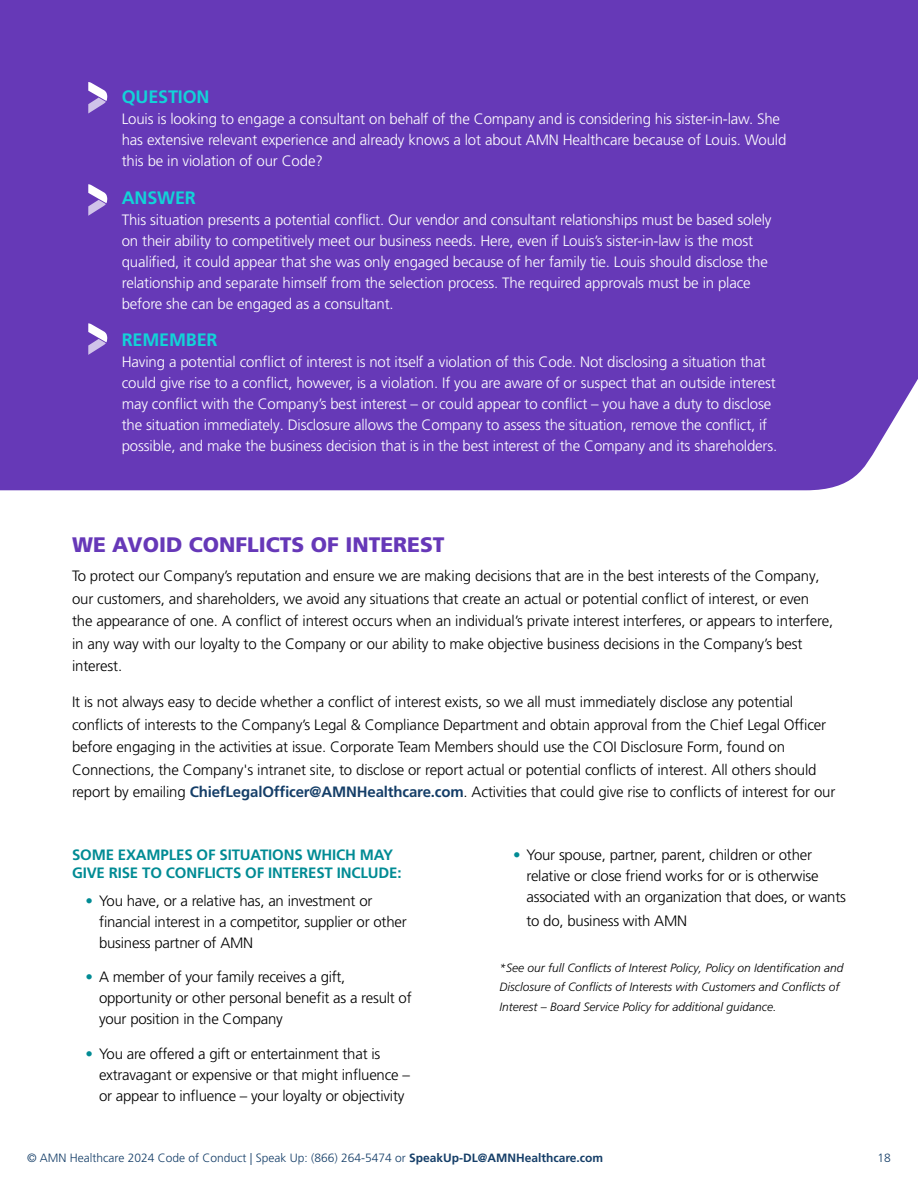
<style>
.page{position:relative;width:918px;height:1188px;background:#fff}
.page>*{position:absolute;margin:0;border:0;box-sizing:border-box;transform-origin:0 0}
.t1{font:900 21px "Frutiger LT Pro";color:#6638b8}
.t2{font:700 18px "Frutiger LT Pro";letter-spacing:-.01em;color:#12d3d8}
.t3{font:300 15px/22.5px "Frutiger LT Pro";letter-spacing:-.01em;color:#000}
.t4{font:300 15px/21px "Frutiger LT Pro";letter-spacing:-.01em;color:#fff}
.t5{font:700 15px/18px "Frutiger LT Pro";letter-spacing:-.01em;color:#018b94}
.t6{font:italic 300 12px/19.5px "Frutiger LT Pro";color:#000}
.t7{font:300 12px "Frutiger LT Pro";color:#153e68}
.s1{font-weight:700;color:#153e68}
.s2{font-weight:700;color:#018b94}
.s3{font-weight:700}
</style>
<div class="page">
<div style="left:0;top:0;width:918px;height:490px;background:#6639b7"></div>
<svg style="left:70px;top:81px;width:37px;height:35px"></svg>
<svg style="left:88px;top:184px;width:19px;height:32px"></svg>
<svg style="left:88px;top:323px;width:19px;height:32px"></svg>
<p class="t2" style="left:122px;top:86px;width:89px">QUESTION</p>
<p class="t4" style="left:122px;top:108px;width:666px">Louis is looking to engage a consultant on behalf of the Company and is considering his sister-in-law. She has extensive relevant experience and already knows a lot about AMN Healthcare because of Louis. Would this be in violation of our Code?</p>
<p class="t2" style="left:122px;top:187px;width:76px">ANSWER</p>
<p class="t4" style="left:122px;top:209px;width:651px">This situation presents a potential conflict. Our vendor and consultant relationships must be based solely on their ability to competitively meet our business needs. Here, even if Louis’s sister-in-law is the most qualified, it could appear that she was only engaged because of her family tie. Louis should disclose the relationship and separate himself from the selection process. The required approvals must be in place before she can be engaged as a consultant.</p>
<p class="t2" style="left:122px;top:329px;width:97px">REMEMBER</p>
<p class="t4" style="left:122px;top:351px;width:657px">Having a potential conflict of interest is not itself a violation of this Code. Not disclosing a situation that could give rise to a conflict, however, is a violation. If you are aware of or suspect that an outside interest may conflict with the Company’s best interest – or could appear to conflict – you have a duty to disclose the situation immediately. Disclosure allows the Company to assess the situation, remove the conflict, if possible, and make the business decision that is in the best interest of the Company and its shareholders.</p>
<h1 class="t1" style="left:72px;top:532px;width:374px">WE AVOID CONFLICTS OF INTEREST</h1>
<p class="t3" style="left:72px;top:565px;width:763px">To protect our Company’s reputation and ensure we are making decisions that are in the best interests of the Company, our customers, and shareholders, we avoid any situations that create an actual or potential conflict of interest, or even the appearance of one. A conflict of interest occurs when an individual’s private interest interferes, or appears to interfere, in any way with our loyalty to the Company or our ability to make objective business decisions in the Company’s best interest.</p>
<p class="t3" style="left:72px;top:691px;width:765px">It is not always easy to decide whether a conflict of interest exists, so we all must immediately disclose any potential conflicts of interests to the Company’s Legal &amp; Compliance Department and obtain approval from the Chief Legal Officer before engaging in the activities at issue. Corporate Team Members should use the COI Disclosure Form, found on Connections, the Company's intranet site, to disclose or report actual or potential conflicts of interest. All others should report by emailing <span class="s1">ChiefLegalOfficer@AMNHealthcare.com</span>. Activities that could give rise to conflicts of interest for our</p>
<p class="t5" style="left:72px;top:846px;width:331px">SOME EXAMPLES OF SITUATIONS WHICH MAY<br>GIVE RISE TO CONFLICTS OF INTEREST INCLUDE:</p>
<p class="t3" style="left:99px;top:890px;width:309px;line-height:21px;text-indent:-14px"><span class="s2">•</span> You have, or a relative has, an investment or financial interest in a competitor, supplier or other business partner of AMN</p>
<p class="t3" style="left:99px;top:967px;width:314px;line-height:21px;text-indent:-14px"><span class="s2">•</span> A member of your family receives a gift, opportunity or other personal benefit as a result of your position in the Company</p>
<p class="t3" style="left:99px;top:1043px;width:312px;line-height:21px;text-indent:-14px"><span class="s2">•</span> You are offered a gift or entertainment that is extravagant or expensive or that might influence – or appear to influence – your loyalty or objectivity</p>
<p class="t3" style="left:526px;top:844px;width:321px;line-height:21px;text-indent:-14px"><span class="s2">•</span> Your spouse, partner, parent, children or other relative or close friend works for or is otherwise associated with an organization that does, or wants</p>
<p class="t3" style="left:526px;top:910px;width:162px">to do, business with AMN</p>
<p class="t6" style="left:500px;top:958px;width:346px">*See our full Conflicts of Interest Policy, Policy on Identification and<br>Disclosure of Conflicts of Interests with Customers and Conflicts of<br>Interest – Board Service Policy for additional guidance.</p>
<p class="t7" style="left:27px;top:1151px;width:578px">© AMN Healthcare 2024 Code of Conduct | Speak Up: (866) 264-5474 or <span class="s3">SpeakUp-DL@AMNHealthcare.com</span></p>
<p class="t7" style="left:878px;top:1151px;width:15px">18</p>
</div>
